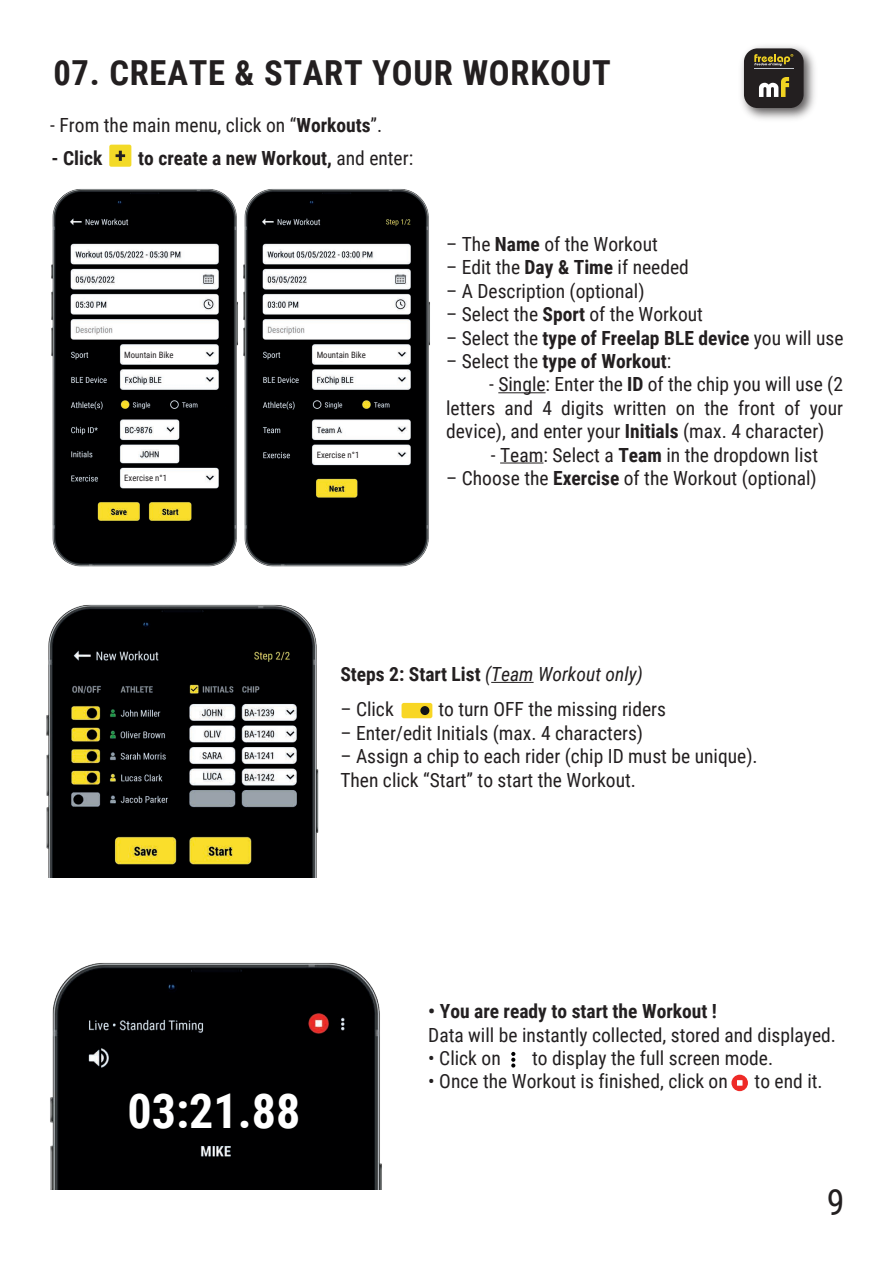
<style>
.page{position:relative;width:893px;height:1263px;background:#fff}
.page>*{position:absolute;margin:0;border:0;box-sizing:border-box;transform-origin:0 0}
.t1{font:700 48px "Roboto Condensed";color:#fff}
.t2{font:36px "Roboto Condensed";color:#221f20}
.t3{font:700 34.5px "Roboto Condensed";letter-spacing:.02em;color:#231f20}
.t4{font:19.5px/23.4px "Roboto Condensed";color:#231f20;text-align:justify}
.t5{font:19.5px "Roboto Condensed";color:#232021}
.t6{font:700 19.5px "Roboto Condensed";color:#231f20}
.t7{font:italic 19.5px "Roboto Condensed";color:#231f20}
.t8{font:700 19.5px "Roboto Condensed";color:#232021}
.t9{font:8.7px "Roboto Condensed";color:#231f20}
.s1{font-weight:700}
.s2{font-weight:400}
.s3{font-weight:700;font-style:normal}
</style>
<div class="page">
<hr style="left:498px;top:392px;width:48px;height:1px;background:#231f20">
<hr style="left:500px;top:462px;width:43px;height:1px;background:#231f20">
<hr style="left:491px;top:682px;width:43px;height:1px;background:#231f20">
<img style="left:741px;top:46px;width:74px;height:73px">
<div style="left:744px;top:48px;width:60px;height:60px;background:#231f20;border-radius:14px"></div>
<svg style="left:754px;top:54px;width:39px;height:12px"></svg>
<hr style="left:754px;top:68px;width:40px;height:1px;background:#c3c8ce">
<svg style="left:759px;top:77px;width:30px;height:20px"></svg>
<img style="left:51px;top:154px;width:161px;height:413px">
<img style="left:212px;top:189px;width:218px;height:378px">
<svg style="left:109px;top:145px;width:22px;height:22px"></svg>
<img style="left:46px;top:604px;width:273px;height:273px">
<div style="left:402px;top:703px;width:30px;height:15px;background:#f8d624;border-radius:2px"></div>
<div style="left:420px;top:706px;width:9px;height:9px;background:#111416;border-radius:50%"></div>
<svg style="left:511px;top:1052px;width:4px;height:15px"></svg>
<svg style="left:731px;top:1075px;width:17px;height:16px"></svg>
<img style="left:50px;top:962px;width:332px;height:227px">
<div style="left:124px;top:349px;width:30px;height:12px;background:#fff"></div>
<div style="left:316px;top:349px;width:30px;height:12px;background:#fff"></div>
<div style="left:123px;top:473px;width:31px;height:11px;background:#fff"></div>
<div style="left:316px;top:450px;width:30px;height:12px;background:#fff"></div>
<div style="left:121px;top:1084px;width:182px;height:49px;background:#000001"></div>
<h3 class="t3" style="left:53px;top:49px;width:559px">07. CREATE &amp; START YOUR WORKOUT</h3>
<p class="t4" style="left:50px;top:113px;width:334px">- From the main menu, click on “<span class="s1">Workouts</span>”.</p>
<p class="t6" style="left:52px;top:144px;width:52px">- Click</p>
<p class="t6" style="left:138px;top:144px;width:276px">to create a new Workout, <span class="s2">and enter:</span></p>
<p class="t9" style="left:124px;top:349px;width:51px">Mountain Bike</p>
<p class="t9" style="left:317px;top:349px;width:51px">Mountain Bike</p>
<p class="t9" style="left:124px;top:472px;width:44px">Exercise n°1</p>
<p class="t9" style="left:317px;top:449px;width:44px">Exercise n°1</p>
<p class="t4" style="left:446px;top:232px;width:213px">– The <span class="s1">Name</span> of the Workout</p>
<p class="t4" style="left:446px;top:255px;width:244px">– Edit the <span class="s1">Day &amp; Time</span> if needed</p>
<p class="t4" style="left:446px;top:278px;width:200px">– A Description (optional)</p>
<p class="t4" style="left:446px;top:302px;width:258px">– Select the <span class="s1">Sport</span> of the Workout</p>
<p class="t6" style="left:446px;top:324px;width:399px"><span class="s2">– Select the</span> type of Freelap BLE device <span class="s2">you will use</span></p>
<p class="t6" style="left:446px;top:347px;width:227px"><span class="s2">– Select the</span> type of Workout<span class="s2">:</span></p>
<p class="t4" style="left:446px;top:372px;width:398px;text-indent:43px">- Single: Enter the <span class="s1">ID</span> of the chip you will use (2 letters and 4 digits written on the front of your device), and enter your <span class="s1">Initials</span> (max. 4 character)</p>
<p class="t4" style="left:491px;top:442px;width:329px">- Team: Select a <span class="s1">Team</span> in the dropdown list</p>
<p class="t4" style="left:446px;top:466px;width:372px">– Choose the <span class="s1">Exercise</span> of the Workout (optional)</p>
<p class="t7" style="left:340px;top:660px;width:304px"><span class="s3">Steps 2: Start List</span> (Team Workout only)</p>
<p class="t4" style="left:340px;top:697px;width:55px">– Click</p>
<p class="t4" style="left:438px;top:697px;width:229px">to turn OFF the missing riders</p>
<p class="t4" style="left:340px;top:720px;width:304px">– Enter/edit Initials (max. 4 characters)</p>
<p class="t4" style="left:340px;top:744px;width:419px">– Assign a chip to each rider (chip ID must be unique).<br>Then click “Start” to start the Workout.</p>
<h1 class="t1" style="left:128px;top:1077px;width:174px">03:21.88</h1>
<p class="t8" style="left:428px;top:997px;width:290px">• You are ready to start the Workout !</p>
<p class="t5" style="left:428px;top:1021px;width:409px">Data will be instantly collected, stored and displayed.</p>
<p class="t5" style="left:428px;top:1044px;width:74px">• Click on</p>
<p class="t5" style="left:532px;top:1044px;width:243px">to display the full screen mode.</p>
<p class="t5" style="left:428px;top:1068px;width:301px">• Once the Workout is finished, click on</p>
<p class="t5" style="left:755px;top:1068px;width:70px">to end it.</p>
<h2 class="t2" style="left:827px;top:1177px;width:19px">9</h2>
</div>
